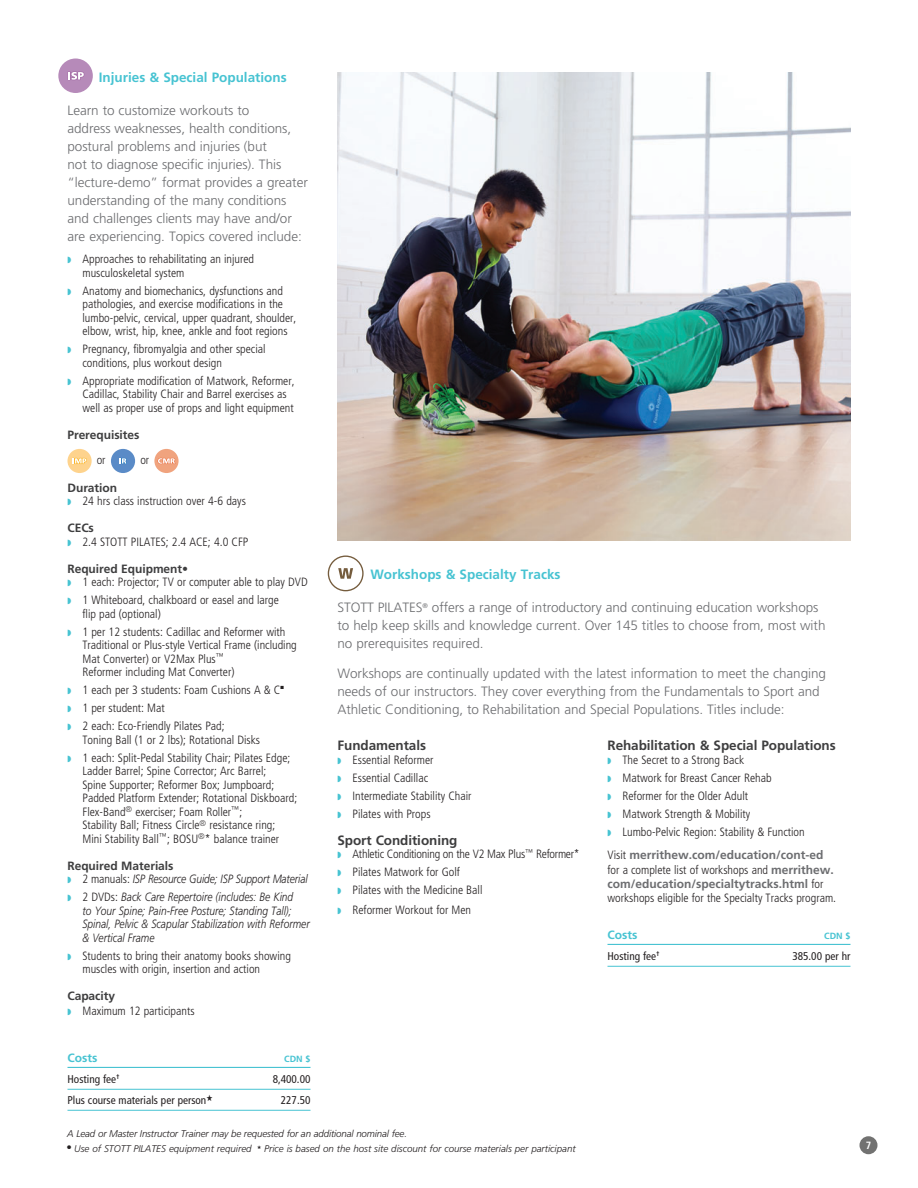
<style>
.page{position:relative;width:918px;height:1188px;background:#fff}
.page>*{position:absolute;margin:0;border:0;box-sizing:border-box;transform-origin:0 0}
.t1{font:300 13.5px/18px "Frutiger LT Std";letter-spacing:-.005em;color:#6c6d70}
.t2{font:700 13.5px "Frutiger LT Std";letter-spacing:-.005em;color:#3e3e3f}
.t3{font:700 13.5px "Frutiger LT Std";color:#47c3d2}
.t4{font:300 condensed 12px/13.5px "Frutiger LT Std";color:#231f20}
.t5{font:italic 300 12px/13.5px "Frutiger LT Std";color:#231f20;scale:.85 1}
.t6{font:700 12px "Frutiger LT Std";letter-spacing:-.005em;color:#3e3e3f}
.t7{font:700 12px "Frutiger LT Std";color:#47c3d2}
.t8{font:condensed 11.25px "Frutiger LT Std";color:#231f20}
.t9{font:700 condensed 10.5px "Frutiger LT Std";color:#fff}
.t10{font:italic 300 9.75px "Frutiger LT Std";color:#231f20}
.t11{font:700 9px "Frutiger LT Std";color:#47c3d2}
.t12{font:4.5px "Zapf Dingbats ITC";color:#231f20}
.s1{font-weight:700;font-style:normal;color:#3e3e3f}
.s2{font-style:normal;font-stretch:condensed}
.s3{font-weight:700;font-stretch:normal;color:#6c6d70}
</style>
<div class="page">
<div style="left:859px;top:1136px;width:18px;height:18px;background:#727271;border-radius:50%"></div>
<div style="left:68px;top:449px;width:24px;height:24px;background:#fed38d;border-radius:50%"></div>
<svg style="left:72px;top:457px;width:15px;height:8px"></svg>
<div style="left:111px;top:449px;width:24px;height:24px;background:#5a8bc7;border-radius:50%"></div>
<svg style="left:119px;top:458px;width:8px;height:6px"></svg>
<svg style="left:154px;top:449px;width:25px;height:24px"></svg>
<svg style="left:157px;top:453px;width:19px;height:16px"></svg>
<hr style="left:68px;top:1067px;width:242px;height:1px;background:#47c3d2">
<hr style="left:68px;top:1089px;width:242px;height:1px;background:#47c3d2">
<hr style="left:68px;top:1110px;width:242px;height:1px;background:#47c3d2">
<hr style="left:608px;top:944px;width:242px;height:1px;background:#47c3d2">
<hr style="left:608px;top:966px;width:242px;height:1px;background:#47c3d2">
<img style="left:338px;top:72px;width:512px;height:468px">
<div style="left:58px;top:59px;width:35px;height:34px;background:#b68ab9;border-radius:50%"></div>
<svg style="left:68px;top:71px;width:17px;height:9px"></svg>
<div style="left:328px;top:556px;width:36px;height:35px;border:1px solid #755c3d;border-radius:50%"></div>
<svg style="left:338px;top:568px;width:15px;height:11px"></svg>
<p class="t3" style="left:99px;top:69px;width:189px">Injuries &amp; Special Populations</p>
<p class="t1" style="left:68px;top:101px;width:242px">Learn to customize workouts to<br>address weaknesses, health conditions, postural problems and injuries (but<br>not to diagnose specific injuries). This “lecture-demo” format provides a greater understanding of the many conditions and challenges clients may have and/or are experiencing. Topics covered include:</p>
<p class="t4" style="left:82px;top:252px;width:173px">Approaches to rehabilitating an injured musculoskeletal system</p>
<p class="t4" style="left:82px;top:284px;width:216px">Anatomy and biomechanics, dysfunctions and pathologies, and exercise modifications in the lumbo-pelvic, cervical, upper quadrant, shoulder, elbow, wrist, hip, knee, ankle and foot regions</p>
<p class="t4" style="left:82px;top:342px;width:185px">Pregnancy, fibromyalgia and other special conditions, plus workout design</p>
<p class="t4" style="left:82px;top:374px;width:214px">Appropriate modification of Matwork, Reformer,<br>Cadillac, Stability Chair and Barrel exercises as well as proper use of props and light equipment</p>
<p class="t6" style="left:67px;top:427px;width:73px">Prerequisites</p>
<p class="t4" style="left:97px;top:453px;width:10px">or</p>
<p class="t4" style="left:140px;top:453px;width:10px">or</p>
<p class="t6" style="left:68px;top:481px;width:51px">Duration</p>
<p class="t4" style="left:82px;top:495px;width:165px">24 hrs class instruction over 4-6 days</p>
<p class="t6" style="left:67px;top:521px;width:28px">CECs</p>
<p class="t4" style="left:82px;top:535px;width:167px">2.4 STOTT PILATES; 2.4 ACE; 4.0 CFP</p>
<p class="t6" style="left:67px;top:562px;width:122px">Required Equipment•</p>
<p class="t4" style="left:82px;top:573px;width:227px;line-height:18px">1 each: Projector; TV or computer able to play DVD<br>1 Whiteboard, chalkboard or easel and large</p>
<p class="t4" style="left:82px;top:605px;width:205px;line-height:18px">flip pad (optional)<br>1 per 12 students: Cadillac and Reformer with</p>
<p class="t4" style="left:82px;top:639px;width:216px">Traditional or Plus-style Vertical Frame (including<br>Mat Converter) or V2Max Plus<sup>™<br></sup>Reformer including Mat Converter)</p>
<p class="t4" style="left:82px;top:684px;width:199px">1 each per 3 students: Foam Cushions A &amp; C</p>
<p class="t12" style="left:280px;top:685px;width:5px">■</p>
<p class="t4" style="left:82px;top:699px;width:144px;line-height:18px">1 per student: Mat<br>2 each: Eco-Friendly Pilates Pad;</p>
<p class="t4" style="left:82px;top:731px;width:209px;line-height:18px">Toning Ball (1 or 2 lbs); Rotational Disks<br>1 each: Split-Pedal Stability Chair; Pilates Edge;</p>
<p class="t4" style="left:82px;top:765px;width:216px">Ladder Barrel; Spine Corrector; Arc Barrel;<br>Spine Supporter; Reformer Box; Jumpboard; Padded Platform Extender; Rotational Diskboard; Flex-Band<sup>®</sup> exerciser; Foam Roller<sup>™</sup>;<br>Stability Ball; Fitness Circle<sup>®</sup> resistance ring; Mini Stability Ball<sup>™</sup>; BOSU<sup>®</sup>* balance trainer</p>
<p class="t5" style="left:82px;top:859px;width:266px;text-indent:-15px"><span class="s1">Required Materials<br></span><span class="s2">2 manuals:</span> ISP Resource Guide; ISP Support Material</p>
<p class="t5" style="left:82px;top:891px;width:269px"><span class="s2">2 DVDs:</span> Back Care Repertoire (includes: Be Kind<br>to Your Spine; Pain-Free Posture; Standing Tall); Spinal, Pelvic &amp; Scapular Stabilization with Reformer &amp; Vertical Frame</p>
<p class="t4" style="left:82px;top:949px;width:210px">Students to bring their anatomy books showing muscles with origin, insertion and action</p>
<p class="t6" style="left:67px;top:989px;width:49px">Capacity</p>
<p class="t4" style="left:82px;top:1005px;width:114px">Maximum 12 participants</p>
<p class="t7" style="left:68px;top:1051px;width:31px">Costs</p>
<p class="t11" style="left:284px;top:1054px;width:28px">CDN $</p>
<p class="t8" style="left:68px;top:1073px;width:54px">Hosting fee<sup>†</sup></p>
<p class="t8" style="left:273px;top:1073px;width:39px">8,400.00</p>
<p class="t8" style="left:67px;top:1094px;width:147px">Plus course materials per person★</p>
<p class="t8" style="left:281px;top:1094px;width:31px">227.50</p>
<p class="t3" style="left:370px;top:567px;width:192px">Workshops &amp; Specialty Tracks</p>
<p class="t1" style="left:337px;top:599px;width:490px">STOTT PILATES<sup>®</sup> offers a range of introductory and continuing education workshops to help keep skills and knowledge current. Over 145 titles to choose from, most with no prerequisites required.</p>
<p class="t1" style="left:338px;top:665px;width:490px">Workshops are continually updated with the latest information to meet the changing needs of our instructors. They cover everything from the Fundamentals to Sport and<br>Athletic Conditioning, to Rehabilitation and Special Populations. Titles include:</p>
<p class="t2" style="left:338px;top:738px;width:90px">Fundamentals</p>
<p class="t4" style="left:352px;top:751px;width:121px;line-height:18px">Essential Reformer<br>Essential Cadillac<br>Intermediate Stability Chair<br>Pilates with Props</p>
<p class="t2" style="left:338px;top:832px;width:121px">Sport Conditioning</p>
<p class="t4" style="left:352px;top:845px;width:229px;line-height:18px">Athletic Conditioning on the V2 Max Plus<sup>™</sup> Reformer*<br>Pilates Matwork for Golf<br>Pilates with the Medicine Ball</p>
<p class="t4" style="left:352px;top:903px;width:120px">Reformer Workout for Men</p>
<p class="t2" style="left:607px;top:738px;width:230px">Rehabilitation &amp; Special Populations</p>
<p class="t4" style="left:622px;top:751px;width:184px;line-height:18px">The Secret to a Strong Back<br>Matwork for Breast Cancer Rehab<br>Reformer for the Older Adult<br>Matwork Strength &amp; Mobility<br>Lumbo-Pelvic Region: Stability &amp; Function</p>
<p class="t4" style="left:607px;top:848px;width:230px;line-height:14.1px">Visit <span class="s3">merrithew.com/education/cont-ed </span>for a complete list of workshops and <span class="s3">merrithew. com/education/specialtytracks.html</span> for workshops eligible for the Specialty Tracks program.</p>
<p class="t7" style="left:608px;top:928px;width:31px">Costs</p>
<p class="t11" style="left:824px;top:931px;width:28px">CDN $</p>
<p class="t8" style="left:608px;top:950px;width:54px">Hosting fee<sup>†</sup></p>
<p class="t8" style="left:792px;top:950px;width:60px">385.00 per hr</p>
<p class="t10" style="left:67px;top:1128px;width:341px">A Lead or Master Instructor Trainer may be requested for an additional nominal fee.</p>
<p class="t10" style="left:67px;top:1143px;width:510px">● Use of STOTT PILATES equipment required ★ Price is based on the host site discount for course materials per participant</p>
<p class="t9" style="left:866px;top:1139px;width:7px">7</p>
</div>
